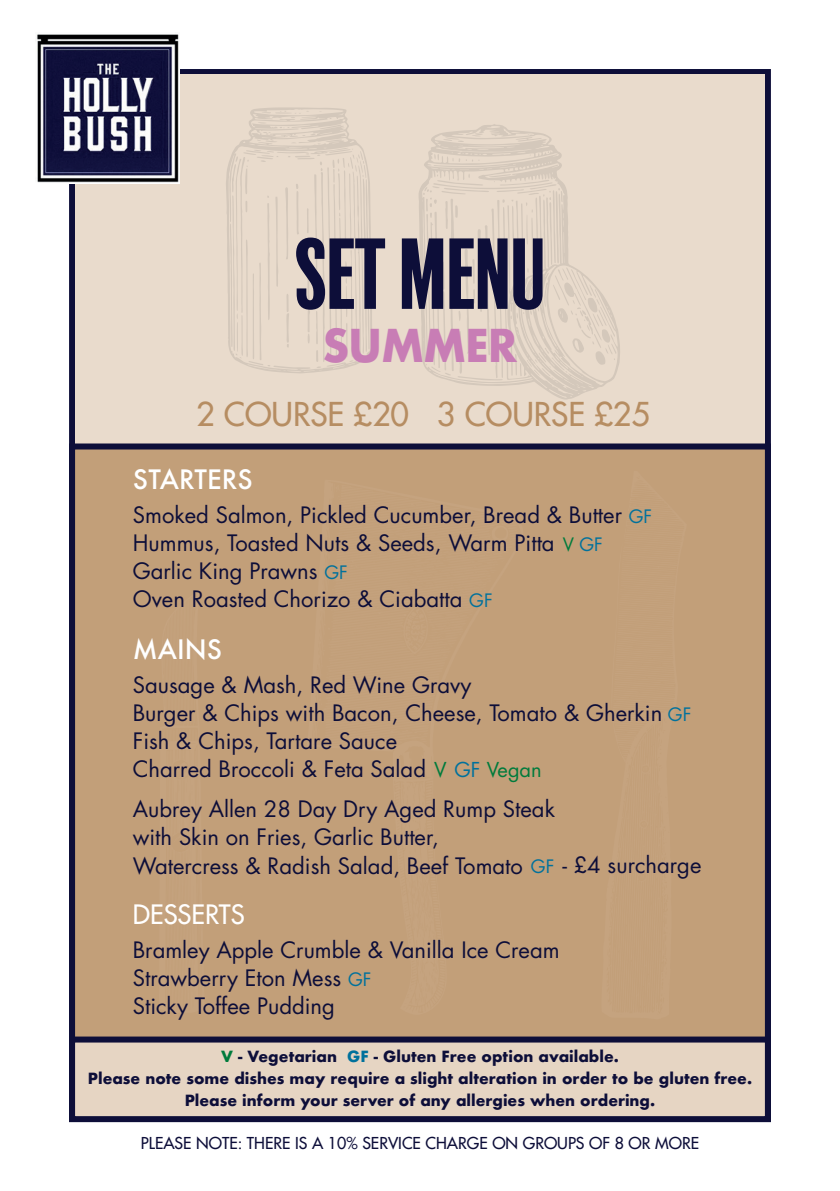
<style>
.page{position:relative;width:840px;height:1191px;background:#fff}
.page>*{position:absolute;margin:0;border:0;box-sizing:border-box;transform-origin:0 0}
.t1{font:88px "Industrial Gothic Single Std";color:#0d0e39}
.t2{font:700 44px "Futura";letter-spacing:-.03em;color:#c87db5;scale:.95 1}
.t3{font:32px "Futura";color:#b68d62}
.t4{font:500 26px "Futura";color:#fff}
.t5{font:26px "Futura";color:#fff}
.t6{font:22px/28px "Futura";color:#0d0e39}
.t7{font:16px "Futura";color:#0d0e39}
.t8{font:700 15px/22px "Futura";color:#0d0e39;text-align:center}
.s1{font-size:18px;color:#00719c}
.s2{font-size:18px;color:#007b3c}
.s3{font-size:20px;color:#007b3c}
.s4{font-size:20px;color:#00719c}
.s5{color:#007b3c}
.s6{color:#00719c}
</style>
<div class="page">
<div style="left:75px;top:75px;width:689px;height:613px;background:#e9dbcc"></div>
<img style="left:36px;top:34px;width:143px;height:149px">
<div style="left:72px;top:446px;width:695px;height:673px;background:#c29f79"></div>
<div style="left:69px;top:443px;width:701px;height:679px;border:6px solid #0d0e39"></div>
<div style="left:69px;top:1036px;width:701px;height:86px;background:#e6d5c3;border:6px solid #0d0e39"></div>
<svg style="left:419px;top:124px;width:201px;height:275px"></svg>
<svg style="left:226px;top:107px;width:146px;height:266px"></svg>
<h1 class="t1" style="left:294px;top:226px;width:252px">SET MENU</h1>
<h2 class="t2" style="left:322px;top:313px;width:207px">SUMMER</h2>
<h3 class="t3" style="left:196px;top:394px;width:455px">2 COURSE £20 3 COURSE £25</h3>
<p class="t4" style="left:133px;top:462px;width:121px">STARTERS</p>
<p class="t6" style="left:133px;top:501px;width:520px">Smoked Salmon, Pickled Cucumber, Bread &amp; Butter <span class="s1">GF </span>Hummus, Toasted Nuts &amp; Seeds, Warm Pitta <span class="s2">V</span> <span class="s1">GF </span>Garlic King Prawns <span class="s1">GF<br></span>Oven Roasted Chorizo &amp; Ciabatta <span class="s1">GF</span></p>
<p class="t4" style="left:133px;top:632px;width:91px">MAINS</p>
<p class="t6" style="left:133px;top:671px;width:559px">Sausage &amp; Mash, Red Wine Gravy<br>Burger &amp; Chips with Bacon, Cheese, Tomato &amp; Gherkin <span class="s1">GF </span>Fish &amp; Chips, Tartare Sauce<br>Charred Broccoli &amp; Feta Salad <span class="s3">V</span> <span class="s4">GF</span> <span class="s3">Vegan</span></p>
<p class="t6" style="left:133px;top:795px;width:570px">Aubrey Allen 28 Day Dry Aged Rump Steak<br>with Skin on Fries, Garlic Butter,<br>Watercress &amp; Radish Salad, Beef Tomato <span class="s1">GF</span> - £4 surcharge</p>
<p class="t5" style="left:133px;top:897px;width:113px">DESSERTS</p>
<p class="t6" style="left:133px;top:935px;width:428px">Bramley Apple Crumble &amp; Vanilla Ice Cream<br>Strawberry Eton Mess <span class="s1">GF<br></span>Sticky Toffee Pudding</p>
<p class="t8" style="left:88px;top:1045px;width:665px"><span class="s5">V</span> - Vegetarian <span class="s6">GF</span> - Gluten Free option available.<br>Please note some dishes may require a slight alteration in order to be gluten free.<br>Please inform your server of any allergies when ordering.</p>
<p class="t7" style="left:141px;top:1132px;width:559px">PLEASE NOTE: THERE IS A 10% SERVICE CHARGE ON GROUPS OF 8 OR MORE</p>
</div>
